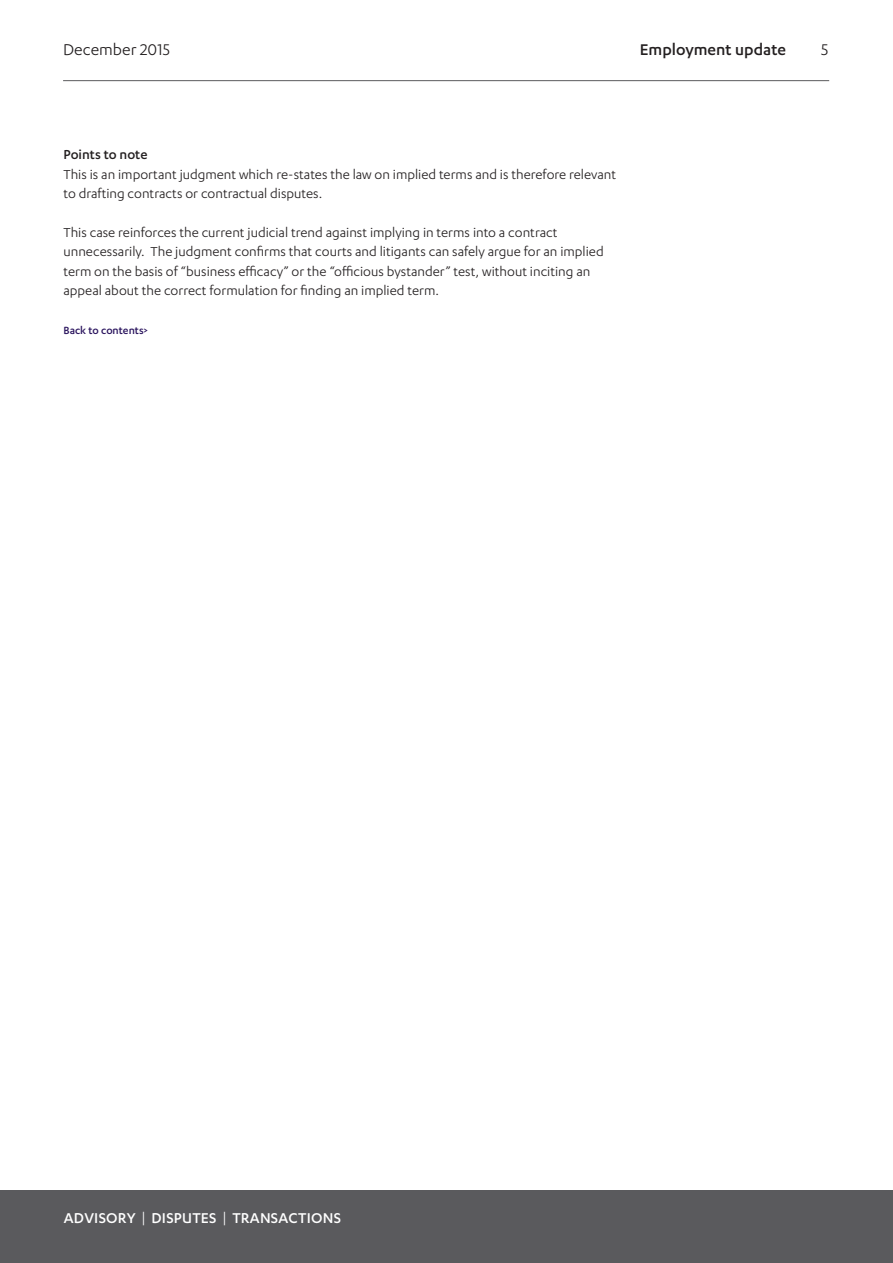
<style>
.page{position:relative;width:893px;height:1263px;background:#fff}
.page>*{position:absolute;margin:0;border:0;box-sizing:border-box;transform-origin:0 0}
.t1{font:500 18px "Karbon";color:#231f20}
.t2{font:18px "Karbon";color:#231f20}
.t3{font:500 16.5px "Karbon";letter-spacing:.015em;color:#fff}
.Body{font:15px/19.5px "Karbon";color:#231f20}
.Heading_3{font:500 15px "Karbon";color:#231f20}
.Body-2{font:500 12px "Karbon";color:#29135d}
.s1{font-weight:400}
</style>
<div class="page">
<hr style="left:63px;top:80px;width:766px;height:1px;background:#5a5a5d">
<div style="left:0;top:1191px;width:893px;height:72px;background:#5a5a5d"></div>
<p class="t2" style="left:63px;top:39px;width:109px">December 2015</p>
<p class="t1" style="left:640px;top:39px;width:148px">Employment update</p>
<p class="t2" style="left:821px;top:39px;width:9px">5</p>
<p class="Heading_3" style="left:63px;top:146px;width:86px">Points to note</p>
<p class="Body" style="left:63px;top:164px;width:554px">This is an important judgment which re-states the law on implied terms and is therefore relevant to drafting contracts or contractual disputes.</p>
<p class="Body" style="left:63px;top:222px;width:542px">This case reinforces the current judicial trend against implying in terms into a contract unnecessarily. The judgment confirms that courts and litigants can safely argue for an implied term on the basis of “business efficacy” or the “officious bystander” test, without inciting an appeal about the correct formulation for finding an implied term.</p>
<p class="Body-2" style="left:63px;top:324px;width:86px">Back to contents&gt;</p>
<p class="t3" style="left:64px;top:1208px;width:279px">ADVISORY <span class="s1">|</span> DISPUTES <span class="s1">|</span> TRANSACTIONS</p>
</div>
